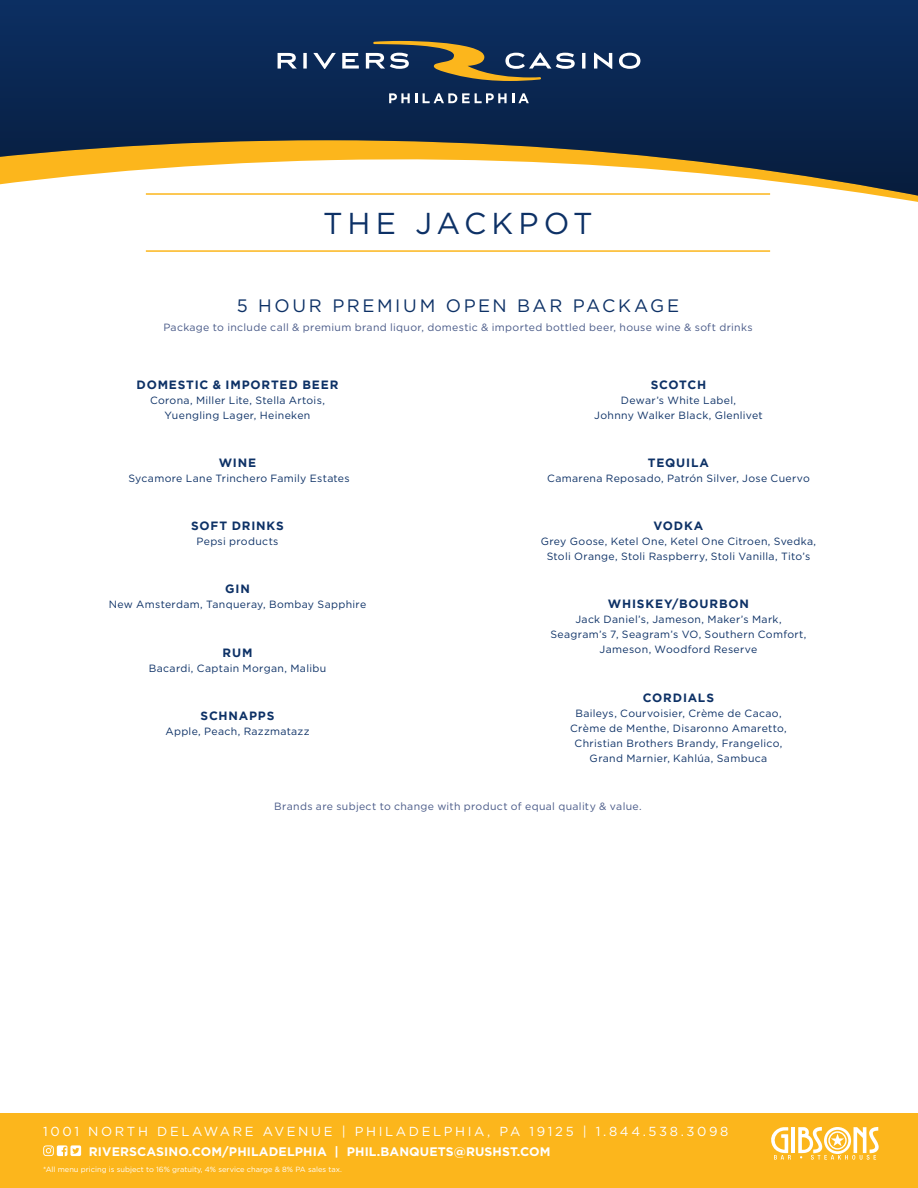
<style>
.page{position:relative;width:918px;height:1188px;background:#fff}
.page>*{position:absolute;margin:0;border:0;box-sizing:border-box;transform-origin:0 0}
.t1{font:30.15px "Gotham";letter-spacing:.165em;color:#0d3166}
.t2{font:18px "Gotham";letter-spacing:.145em;color:#0d3166}
.t3{font:13.05px "Gotham";letter-spacing:.2em;color:#fff}
.t4{font:700 12.3px "Gotham";letter-spacing:.01em;color:#fff}
.t5{font:700 12px "Gotham";letter-spacing:.065em;color:#0d3166}
.t6{font:10.5px/15px "Gotham";letter-spacing:.03em;color:#0d3166;text-align:center}
.t7{font:10.5px "Gotham";letter-spacing:.03em;color:#485987}
.t8{font:7.5px "Gotham";color:#fff}
</style>
<div class="page">
<div style="left:0;top:1113px;width:918px;height:75px;background:#fcb61c"></div>
<hr style="left:791px;top:1127px;width:4px;height:26px;background:#fff">
<svg style="left:771px;top:1127px;width:20px;height:33px"></svg>
<svg style="left:798px;top:1127px;width:81px;height:33px"></svg>
<svg style="left:43px;top:1145px;width:38px;height:11px"></svg>
<svg style="left:0;top:0;width:918px;height:252px"></svg>
<svg style="left:278px;top:53px;width:19px;height:16px"></svg>
<svg style="left:303px;top:53px;width:4px;height:16px"></svg>
<svg style="left:313px;top:53px;width:23px;height:16px"></svg>
<svg style="left:342px;top:53px;width:17px;height:16px"></svg>
<svg style="left:366px;top:41px;width:209px;height:40px;background:#4e575a"></svg>
<svg style="left:582px;top:53px;width:3px;height:16px"></svg>
<svg style="left:594px;top:53px;width:18px;height:16px"></svg>
<svg style="left:619px;top:53px;width:21px;height:16px"></svg>
<svg style="left:389px;top:93px;width:28px;height:10px"></svg>
<svg style="left:423px;top:93px;width:106px;height:10px"></svg>
<hr style="left:146px;top:250px;width:624px;height:2px;background:#fcb61c">
<hr style="left:146px;top:193px;width:624px;height:2px;background:#fcb61c">
<h1 class="t1" style="left:323px;top:206px;width:271px">THE JACKPOT</h1>
<h2 class="t2" style="left:237px;top:295px;width:444px">5 HOUR PREMIUM OPEN BAR PACKAGE</h2>
<p class="t7" style="left:163px;top:322px;width:591px">Package to include call &amp; premium brand liquor, domestic &amp; imported bottled beer, house wine &amp; soft drinks</p>
<p class="t5" style="left:137px;top:378px;width:203px">DOMESTIC &amp; IMPORTED BEER</p>
<p class="t6" style="left:150px;top:393px;width:176px">Corona, Miller Lite, Stella Artois,<br>Yuengling Lager, Heineken</p>
<p class="t5" style="left:219px;top:456px;width:39px">WINE</p>
<p class="t6" style="left:128px;top:471px;width:223px">Sycamore Lane Trinchero Family Estates</p>
<p class="t5" style="left:191px;top:519px;width:94px">SOFT DRINKS</p>
<p class="t6" style="left:196px;top:534px;width:84px">Pepsi products</p>
<p class="t5" style="left:225px;top:582px;width:26px">GIN</p>
<p class="t6" style="left:109px;top:597px;width:259px">New Amsterdam, Tanqueray, Bombay Sapphire</p>
<p class="t5" style="left:223px;top:645px;width:31px">RUM</p>
<p class="t6" style="left:149px;top:660px;width:179px">Bacardi, Captain Morgan, Malibu</p>
<p class="t5" style="left:201px;top:709px;width:75px">SCHNAPPS</p>
<p class="t6" style="left:165px;top:723px;width:146px">Apple, Peach, Razzmatazz</p>
<p class="t5" style="left:651px;top:378px;width:57px">SCOTCH</p>
<p class="t6" style="left:594px;top:393px;width:170px">Dewar’s White Label,<br>Johnny Walker Black, Glenlivet</p>
<p class="t5" style="left:648px;top:456px;width:63px">TEQUILA</p>
<p class="t6" style="left:547px;top:471px;width:264px">Camarena Reposado, Patrón Silver, Jose Cuervo</p>
<p class="t5" style="left:654px;top:519px;width:51px">VODKA</p>
<p class="t6" style="left:541px;top:534px;width:277px">Grey Goose, Ketel One, Ketel One Citroen, Svedka,<br>Stoli Orange, Stoli Raspberry, Stoli Vanilla, Tito’s</p>
<p class="t5" style="left:608px;top:597px;width:143px">WHISKEY/BOURBON</p>
<p class="t6" style="left:551px;top:612px;width:257px">Jack Daniel’s, Jameson, Maker’s Mark,<br>Seagram’s 7, Seagram’s VO, Southern Comfort,<br>Jameson, Woodford Reserve</p>
<p class="t5" style="left:643px;top:690px;width:73px">CORDIALS</p>
<p class="t6" style="left:570px;top:705px;width:218px">Baileys, Courvoisier, Crème de Cacao, Crème de Menthe, Disaronno Amaretto, Christian Brothers Brandy, Frangelico, Grand Marnier, Kahlúa, Sambuca</p>
<p class="t7" style="left:274px;top:801px;width:369px">Brands are subject to change with product of equal quality &amp; value.</p>
<p class="t3" style="left:43px;top:1125px;width:687px">1001 NORTH DELAWARE AVENUE | PHILADELPHIA, PA 19125 | 1.844.538.3098</p>
<p class="t4" style="left:89px;top:1145px;width:463px">RIVERSCASINO.COM/PHILADELPHIA | PHIL.BANQUETS@RUSHST.COM</p>
<p class="t8" style="left:43px;top:1165px;width:300px">*All menu pricing is subject to 16% gratuity, 4% service charge &amp; 8% PA sales tax.</p>
</div>
